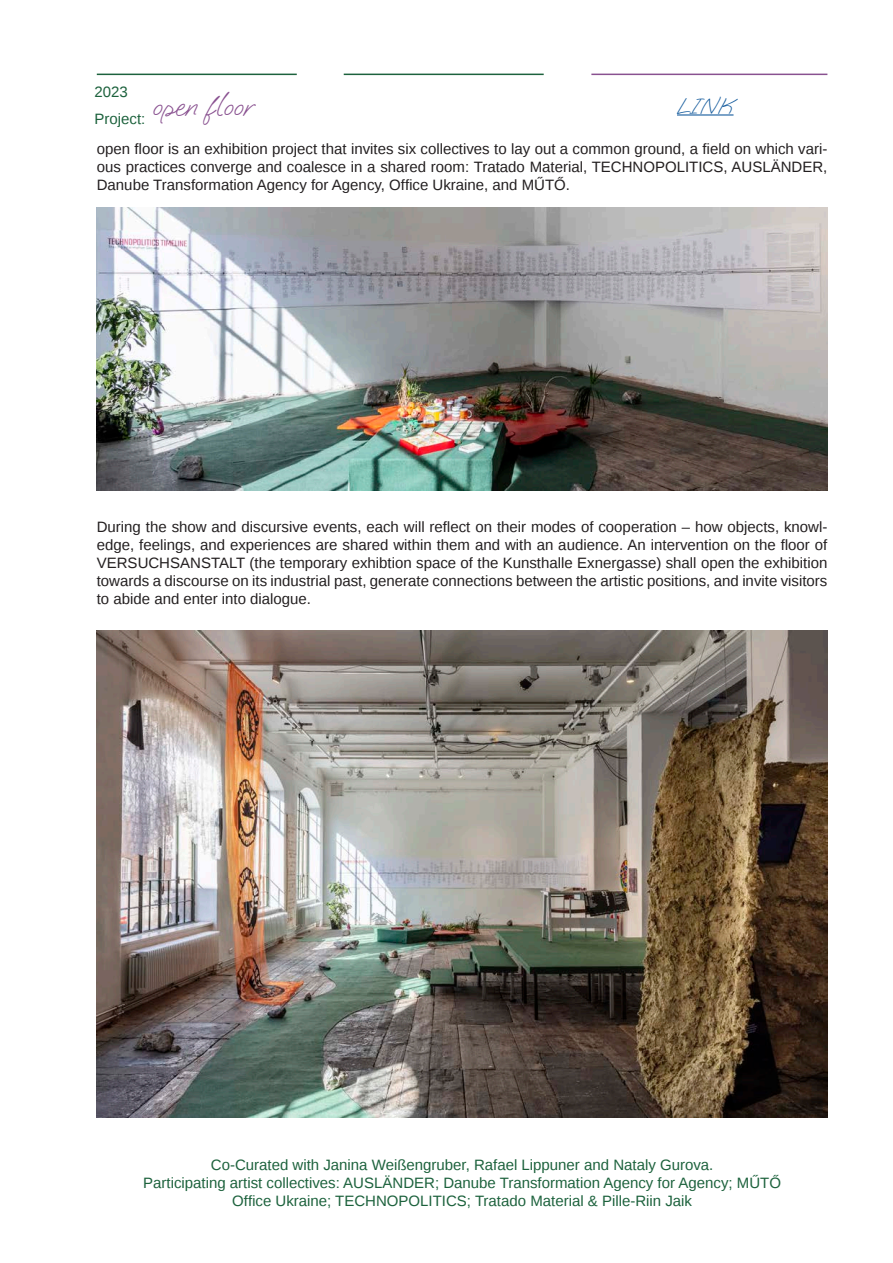
<style>
.page{position:relative;width:893px;height:1263px;background:#fff}
.page>*{position:absolute;margin:0;border:0;box-sizing:border-box;transform-origin:0 0}
.t1{font:30px "Oooh Baby";color:#895190}
.t2{font:22.5px "Oooh Baby";color:#175d9e}
.Paragraph_Style_1{font:15px/18px "Liberation Sans";color:#231f20;text-align:justify}
.t3{font:15px/18px "Liberation Sans";color:#1d623d;text-align:center}
</style>
<div class="page">
<hr style="left:344px;top:74px;width:200px;height:1px;background:#1d623d">
<hr style="left:591px;top:74px;width:236px;height:1px;background:#895190">
<hr style="left:97px;top:74px;width:200px;height:1px;background:#1d623d">
<hr style="left:677px;top:114px;width:56px;height:2px;background:#175d9e">
<img style="left:97px;top:630px;width:730px;height:487px">
<img style="left:97px;top:208px;width:730px;height:282px">
<p class="t3" style="left:94px;top:83px;width:35px">2023</p>
<p class="t3" style="left:94px;top:111px;width:52px">Project:</p>
<p class="t1" style="left:152px;top:85px;width:102px">open floor</p>
<p class="t2" style="left:677px;top:90px;width:58px">LINK</p>
<p class="Paragraph_Style_1" style="left:97px;top:140px;width:732px">open floor is an exhibition project that invites six collectives to lay out a common ground, a field on which vari&shy;ous practices converge and coalesce in a shared room: Tratado Material, TECHNOPOLITICS, AUSLÄNDER, Danube Transformation Agency for Agency, Office Ukraine, and MŰTŐ.</p>
<p class="Paragraph_Style_1" style="left:97px;top:518px;width:732px">During the show and discursive events, each will reflect on their modes of cooperation – how objects, knowl&shy;edge, feelings, and experiences are shared within them and with an audience. An intervention on the floor of VERSUCHSANSTALT (the temporary exhibtion space of the Kunsthalle Exnergasse) shall open the exhibition towards a discourse on its industrial past, generate connections between the artistic positions, and invite visitors to abide and enter into dialogue.</p>
<p class="t3" style="left:143px;top:1156px;width:639px">Co-Curated with Janina Weißengruber, Rafael Lippuner and Nataly Gurova.<br>Participating artist collectives: AUSLÄNDER; Danube Transformation Agency for Agency; MŰTŐ</p>
<p class="t3" style="left:232px;top:1192px;width:461px">Office Ukraine; TECHNOPOLITICS; Tratado Material &amp; Pille-Riin Jaik</p>
</div>
